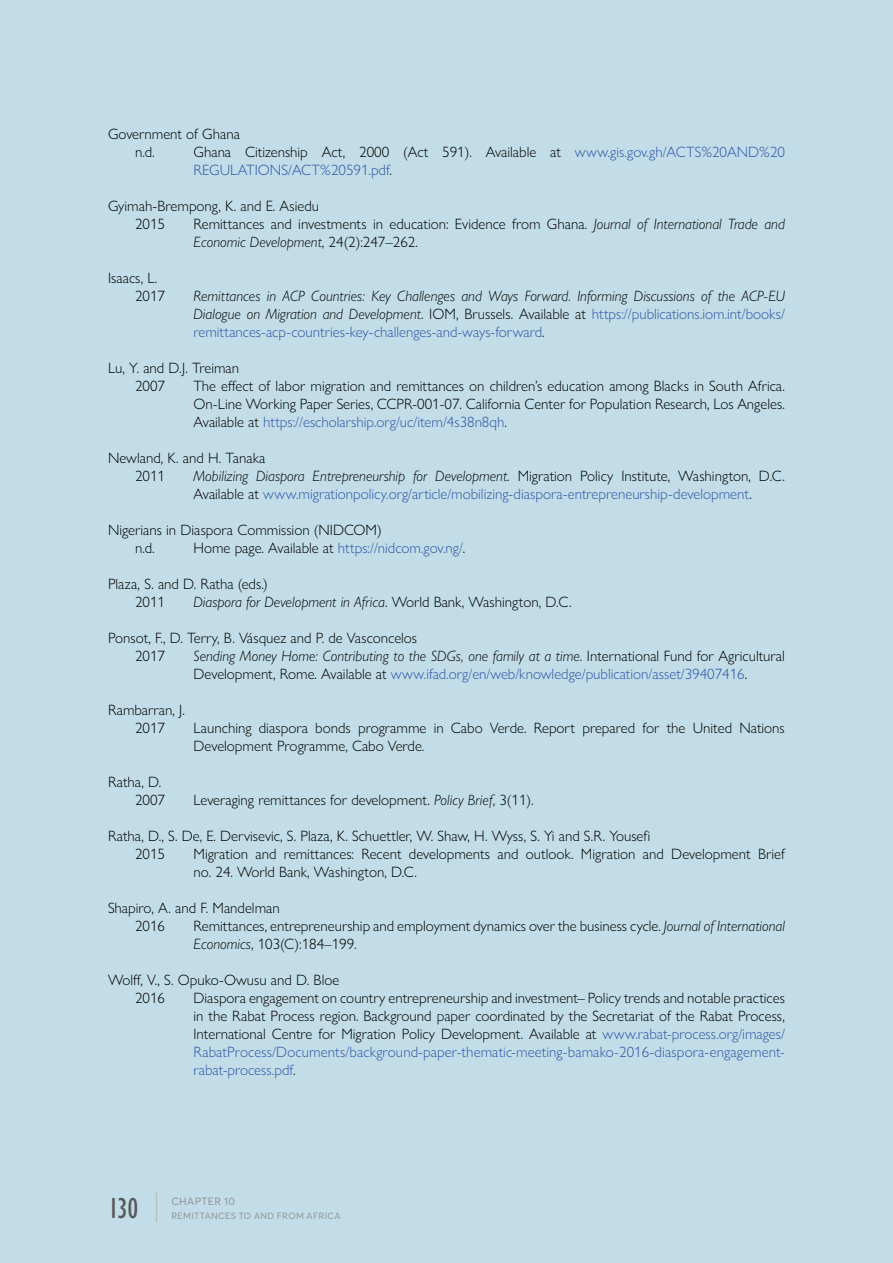
<style>
.page{position:relative;width:893px;height:1263px;background:#c2dde7}
.page>*{position:absolute;margin:0;border:0;box-sizing:border-box;transform-origin:0 0}
.t1{font:condensed 30px "Gill Sans MT Pro";color:#58595b}
.t2{font:300 15px/18px "Gill Sans Nova";color:#000}
.t3{font:300 15px/18px "Gill Sans Nova";color:#2f55a9}
.t4{font:italic 300 15px/18px "Gill Sans Nova";color:#000;text-align:justify}
.t5{font:10.5px "Averta Demo PE Cutted Demo";letter-spacing:.035em;color:#939598}
.t6{font:9px "Averta Demo PE Cutted Demo";letter-spacing:.04em;color:#939598}
.s1{color:#000}
.s2{font-style:italic}
.s3{font-style:normal}
.s4{font-style:normal;color:#2f55a9}
.s5{color:#2f55a9}
.s6{font-style:italic;color:#000}
</style>
<div class="page">
<hr style="left:156px;top:1192px;width:1px;height:30px;background:#bcbec0">
<p class="t2" style="left:135px;top:124px;width:107px;text-indent:-27px">Government of Ghana n.d.</p>
<p class="t3" style="left:194px;top:142px;width:593px"><span class="s1">Ghana Citizenship Act, 2000 (Act 591). Available at</span> www.gis.gov.gh/ACTS%20AND%20<br>REGULATIONS/ACT%20591.pdf<span class="s1">.</span></p>
<p class="t2" style="left:135px;top:196px;width:186px;text-indent:-27px">Gyimah-Brempong, K. and E. Asiedu<br>2015</p>
<p class="t2" style="left:194px;top:214px;width:593px">Remittances and investments in education: Evidence from Ghana. <span class="s2">Journal of International Trade and<br>Economic Development</span>, 24(2):247–262.</p>
<p class="t2" style="left:135px;top:268px;width:31px;text-indent:-27px">Isaacs, L.<br>2017</p>
<p class="t4" style="left:194px;top:286px;width:593px">Remittances in ACP Countries: Key Challenges and Ways Forward. Informing Discussions of the ACP-EU Dialogue on Migration and Development<span class="s3">. IOM, Brussels. Available at</span> <span class="s4">https://publications.iom.int/books/ remittances-acp-countries-key-challenges-and-ways-forward</span><span class="s3">.</span></p>
<p class="t2" style="left:135px;top:358px;width:106px;text-indent:-27px">Lu, Y. and D.J. Treiman<br>2007</p>
<p class="t2" style="left:194px;top:376px;width:593px;text-align:justify">The effect of labor migration and remittances on children’s education among Blacks in South Africa.<br>On-Line Working Paper Series, CCPR-001-07. California Center for Population Research, Los Angeles.<br>Available at <span class="s5">https://escholarship.org/uc/item/4s38n8qh</span>.</p>
<p class="t2" style="left:135px;top:448px;width:132px;text-indent:-27px">Newland, K. and H. Tanaka<br>2011</p>
<p class="t3" style="left:194px;top:466px;width:593px"><span class="s6">Mobilizing Diaspora Entrepreneurship for Development</span><span class="s1">. Migration Policy Institute, Washington, D.C.<br>Available at</span> www.migrationpolicy.org/article/mobilizing-diaspora-entrepreneurship-development<span class="s1">.</span></p>
<p class="t2" style="left:135px;top:520px;width:248px;text-indent:-27px">Nigerians in Diaspora Commission (NIDCOM) n.d.</p>
<p class="t3" style="left:194px;top:538px;width:273px"><span class="s1">Home page. Available at</span> https://nidcom.gov.ng/<span class="s1">.</span></p>
<p class="t2" style="left:135px;top:574px;width:134px;text-indent:-27px">Plaza, S. and D. Ratha (eds.)<br>2011</p>
<p class="t4" style="left:194px;top:592px;width:379px">Diaspora for Development in Africa<span class="s3">. World Bank, Washington, D.C.</span></p>
<p class="t2" style="left:135px;top:628px;width:284px;text-indent:-27px">Ponsot, F., D. Terry, B. Vásquez and P. de Vasconcelos<br>2017</p>
<p class="t2" style="left:194px;top:646px;width:593px"><span class="s2">Sending Money Home: Contributing to the SDGs, one family at a time</span>. International Fund for Agricultural<br>Development, Rome. Available at <span class="s5">www.ifad.org/en/web/knowledge/publication/asset/39407416</span>.</p>
<p class="t2" style="left:108px;top:700px;width:79px;text-align:center">Rambarran, J.<br>2017</p>
<p class="t2" style="left:194px;top:718px;width:593px">Launching diaspora bonds programme in Cabo Verde. Report prepared for the United Nations<br>Development Programme, Cabo Verde.</p>
<p class="t2" style="left:108px;top:772px;width:58px;text-align:right">Ratha, D.<br>2007</p>
<p class="t2" style="left:194px;top:790px;width:342px">Leveraging remittances for development. <span class="s2">Policy Brief</span>, 3(11).</p>
<p class="t2" style="left:135px;top:826px;width:517px;text-indent:-27px">Ratha, D., S. De, E. Dervisevic, S. Plaza, K. Schuettler, W. Shaw, H. Wyss, S. Yi and S.R. Yousefi<br>2015</p>
<p class="t2" style="left:194px;top:844px;width:593px">Migration and remittances: Recent developments and outlook. Migration and Development Brief no. 24. World Bank, Washington, D.C.</p>
<p class="t2" style="left:135px;top:898px;width:146px;text-indent:-27px">Shapiro, A. and F. Mandelman<br>2016</p>
<p class="t2" style="left:194px;top:916px;width:593px">Remittances, entrepreneurship and employment dynamics over the business cycle. <span class="s2">Journal of International<br>Economics</span>, 103(C):184–199.</p>
<p class="t2" style="left:135px;top:970px;width:206px;text-indent:-27px">Wolff, V., S. Opuko-Owusu and D. Bloe<br>2016</p>
<p class="t2" style="left:194px;top:988px;width:593px;text-align:justify">Diaspora engagement on country entrepreneurship and investment– Policy trends and notable practices in the Rabat Process region. Background paper coordinated by the Secretariat of the Rabat Process, International Centre for Migration Policy Development. Available at <span class="s5">www.rabat-process.org/images/ RabatProcess/Documents/background-paper-thematic-meeting-bamako-2016-diaspora-engagement&shy;rabat-process.pdf</span>.</p>
<h1 class="t1" style="left:108px;top:1190px;width:32px">130</h1>
<p class="t5" style="left:171px;top:1195px;width:65px">CHAPTER 10</p>
<p class="t6" style="left:171px;top:1211px;width:171px">REMITTANCES TO AND FROM AFRICA</p>
</div>
